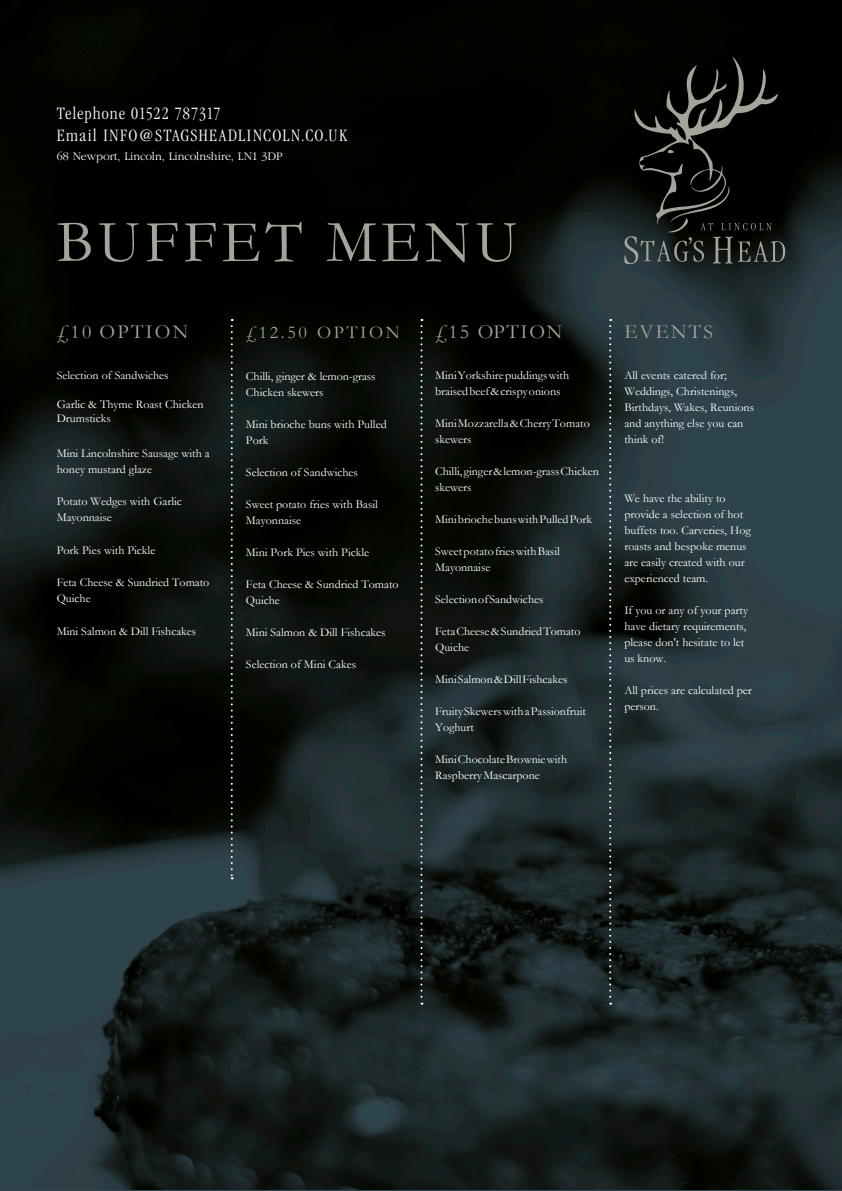
<style>
.page{position:relative;width:842px;height:1191px;background:#fff}
.page>*{position:absolute;margin:0;border:0;box-sizing:border-box;transform-origin:0 0}
.t1{font:60px "Garamond";letter-spacing:.075em;color:#a4a49a}
.t2{font:20px "Garamond";letter-spacing:.115em;color:#a4a49a}
.t3{font:20px "Garamond";letter-spacing:.09em;color:#a4a49a}
.t4{font:300 condensed 18px "Garamond";letter-spacing:.065em;color:#fff}
.t5{font:18px "Garamond";letter-spacing:.145em;color:#a4a49a}
.t6{font:12px/16px "Garamond";color:#fff}
.t7{font:300 12px "Garamond";letter-spacing:-.005em;color:#fff}
</style>
<div class="page">
<img style="left:0;top:0;width:841px;height:1189px">
<svg style="left:231px;top:319px;width:2px;height:560px"></svg>
<svg style="left:420px;top:319px;width:2px;height:685px"></svg>
<svg style="left:609px;top:319px;width:2px;height:685px"></svg>
<svg style="left:624px;top:57px;width:161px;height:207px;background:#181917"></svg>
<p class="t4" style="left:57px;top:104px;width:165px">Telephone 01522 787317</p>
<p class="t4" style="left:57px;top:126px;width:292px">Email INFO@STAGSHEADLINCOLN.CO.UK</p>
<p class="t7" style="left:57px;top:150px;width:228px">68 Newport, Lincoln, Lincolnshire, LN1 3DP</p>
<p class="t1" style="left:57px;top:202px;width:463px">BUFFET MENU</p>
<p class="t2" style="left:57px;top:318px;width:133px">£10 OPTION</p>
<p class="t6" style="left:57px;top:367px;width:113px">Selection of Sandwiches</p>
<p class="t6" style="left:57px;top:396px;width:148px;line-height:14.4px">Garlic &amp; Thyme Roast Chicken<br>Drumsticks</p>
<p class="t6" style="left:57px;top:444px;width:154px">Mini Lincolnshire Sausage with a honey mustard glaze</p>
<p class="t6" style="left:57px;top:493px;width:127px">Potato Wedges with Garlic<br>Mayonnaise</p>
<p class="t6" style="left:57px;top:541px;width:100px">Pork Pies with Pickle</p>
<p class="t6" style="left:57px;top:574px;width:154px">Feta Cheese &amp; Sundried Tomato<br>Quiche</p>
<p class="t6" style="left:57px;top:623px;width:141px">Mini Salmon &amp; Dill Fishcakes</p>
<p class="t5" style="left:246px;top:320px;width:155px">£12.50 OPTION</p>
<p class="t6" style="left:246px;top:368px;width:131px">Chilli, ginger &amp; lemon-grass<br>Chicken skewers</p>
<p class="t6" style="left:246px;top:416px;width:142px">Mini brioche buns with Pulled<br>Pork</p>
<p class="t6" style="left:246px;top:464px;width:113px">Selection of Sandwiches</p>
<p class="t6" style="left:246px;top:496px;width:134px">Sweet potato fries with Basil<br>Mayonnaise</p>
<p class="t6" style="left:246px;top:544px;width:125px">Mini Pork Pies with Pickle</p>
<p class="t6" style="left:246px;top:576px;width:154px">Feta Cheese &amp; Sundried Tomato<br>Quiche</p>
<p class="t6" style="left:246px;top:624px;width:141px">Mini Salmon &amp; Dill Fishcakes</p>
<p class="t6" style="left:246px;top:656px;width:112px">Selection of Mini Cakes</p>
<p class="t3" style="left:435px;top:318px;width:129px">£15 OPTION</p>
<p class="t6" style="left:435px;top:367px;width:136px">Mini Yorkshire puddings with braised beef &amp; crispy onions</p>
<p class="t6" style="left:435px;top:415px;width:156px">Mini Mozzarella &amp; Cherry Tomato skewers</p>
<p class="t6" style="left:435px;top:463px;width:165px">Chilli, ginger &amp; lemon-grass Chicken skewers</p>
<p class="t6" style="left:435px;top:511px;width:159px">Mini brioche buns with Pulled Pork</p>
<p class="t6" style="left:435px;top:543px;width:126px">Sweet potato fries with Basil<br>Mayonnaise</p>
<p class="t6" style="left:435px;top:591px;width:110px">Selection of Sandwiches</p>
<p class="t6" style="left:435px;top:623px;width:147px">Feta Cheese &amp; Sundried Tomato<br>Quiche</p>
<p class="t6" style="left:435px;top:671px;width:134px">Mini Salmon &amp; Dill Fishcakes</p>
<p class="t6" style="left:435px;top:703px;width:152px">Fruity Skewers with a Passionfruit<br>Yoghurt</p>
<p class="t6" style="left:435px;top:751px;width:133px">Mini Chocolate Brownie with<br>Raspberry Mascarpone</p>
<p class="t2" style="left:624px;top:318px;width:90px">EVENTS</p>
<p class="t6" style="left:624px;top:367px;width:131px">All events catered for;<br>Weddings, Christenings,<br>Birthdays, Wakes, Reunions and anything else you can think of!</p>
<p class="t6" style="left:624px;top:490px;width:128px">We have the ability to provide a selection of hot buffets too. Carveries, Hog roasts and bespoke menus are easily created with our experienced team.</p>
<p class="t6" style="left:624px;top:601px;width:125px">If you or any of your party have dietary requirements, please don't hesitate to let us know.</p>
<p class="t6" style="left:624px;top:681px;width:129px">All prices are calculated per person.</p>
</div>
